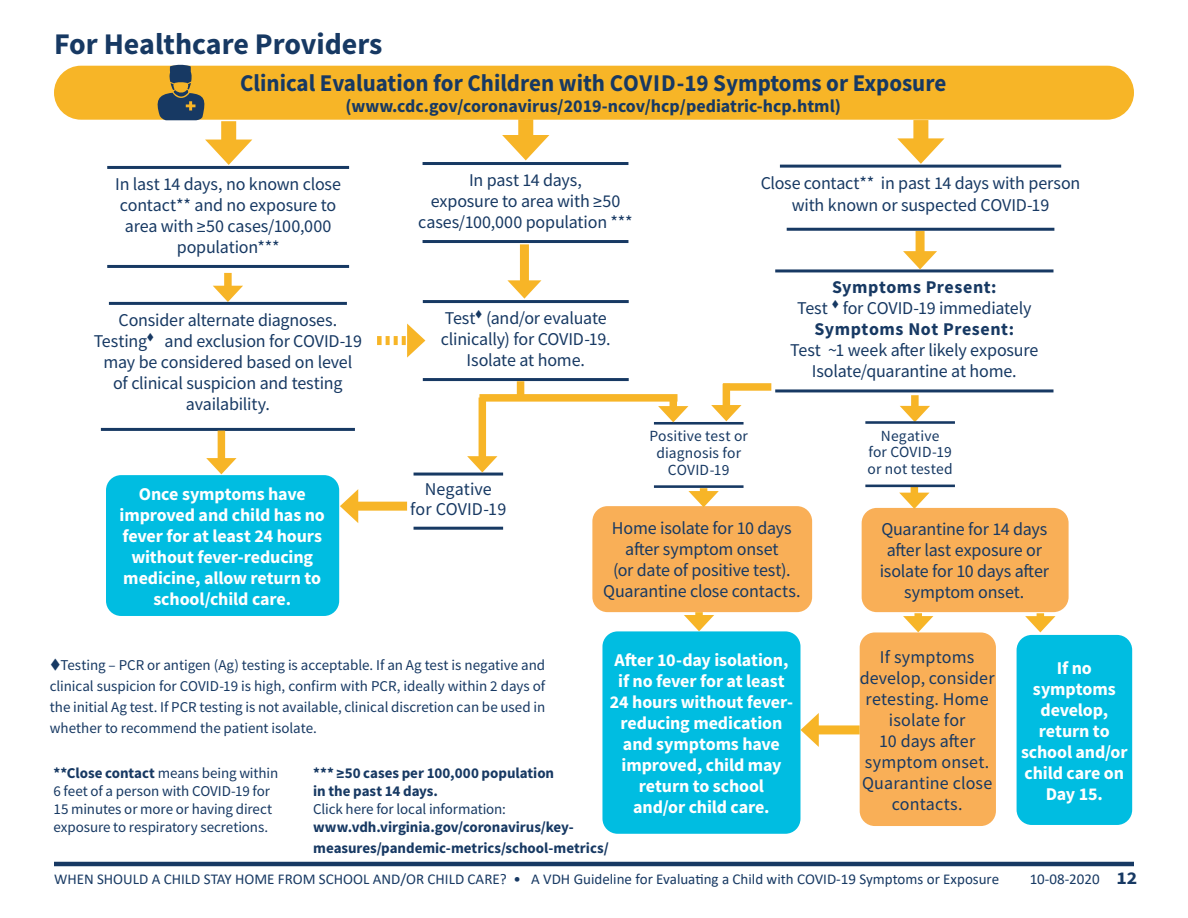
<style>
.page{position:relative;width:1188px;height:918px;background:#fff}
.page>*{position:absolute;margin:0;border:0;box-sizing:border-box;transform-origin:0 0}
.t1{font:700 30px "Source Sans Pro";color:#173963}
.t2{font:700 24px "Source Sans Pro";color:#173963;scale:.96 1}
.t3{font:18px/21px "Source Sans Pro";letter-spacing:-.01em;color:#173963;text-align:center}
.t4{font:700 18px/21px "Source Sans Pro";letter-spacing:-.005em;color:#fff;text-align:center}
.t5{font:18px/21px "Source Sans Variable";letter-spacing:.035em;color:#173963;text-align:center}
.t6{font:700 18px "Source Sans Pro";color:#173963}
.t7{font:18px "Source Sans Variable";letter-spacing:.075em;color:#173963}
.t8{font:15.45px/16.8px "Source Sans Pro";letter-spacing:.01em;color:#173963;text-align:center}
.t9{font:15px/21px "Source Sans Pro";letter-spacing:-.005em;color:#173963;text-align:justify}
.t10{font:15px "Calibri";color:#173963}
.t11{font:700 15px/18px "Source Sans Pro";letter-spacing:-.005em;color:#173963}
.s1{font-weight:700}
.s2{font-family:"Source Sans Variable";font-size:18px}
</style>
<div class="page">
<hr style="left:54px;top:862px;width:1080px;height:4px;background:#173963">
<div style="left:592px;top:506px;width:220px;height:106px;background:#f9af57;border-radius:15px"></div>
<div style="left:862px;top:508px;width:207px;height:104px;background:#f9af57;border-radius:15px"></div>
<hr style="left:775px;top:269px;width:279px;height:3px;background:#173963">
<hr style="left:775px;top:389px;width:279px;height:3px;background:#173963">
<hr style="left:107px;top:166px;width:242px;height:3px;background:#173963">
<hr style="left:107px;top:265px;width:242px;height:3px;background:#173963">
<hr style="left:780px;top:165px;width:281px;height:3px;background:#173963">
<hr style="left:787px;top:228px;width:267px;height:3px;background:#173963">
<hr style="left:423px;top:162px;width:205px;height:3px;background:#173963">
<hr style="left:423px;top:240px;width:205px;height:3px;background:#173963">
<hr style="left:423px;top:300px;width:206px;height:3px;background:#173963">
<hr style="left:423px;top:378px;width:206px;height:3px;background:#173963">
<hr style="left:109px;top:302px;width:238px;height:3px;background:#173963">
<hr style="left:101px;top:428px;width:254px;height:3px;background:#173963">
<div style="left:106px;top:475px;width:233px;height:141px;background:#00bde1;border-radius:15px"></div>
<div style="left:602px;top:631px;width:198px;height:203px;background:#00bde1;border-radius:15px"></div>
<div style="left:860px;top:632px;width:136px;height:194px;background:#f9af57;border-radius:15px"></div>
<div style="left:1017px;top:635px;width:115px;height:190px;background:#00bde1;border-radius:15px"></div>
<div style="left:518px;top:119px;width:15px;height:26px;background:#f7b527"></div>
<svg style="left:502px;top:135px;width:47px;height:25px"></svg>
<div style="left:224px;top:273px;width:8px;height:19px;background:#f7b527"></div>
<svg style="left:213px;top:286px;width:30px;height:16px"></svg>
<div style="left:916px;top:231px;width:9px;height:27px;background:#f7b527"></div>
<svg style="left:903px;top:251px;width:34px;height:18px"></svg>
<div style="left:911px;top:395px;width:8px;height:17px;background:#f7b527"></div>
<svg style="left:900px;top:406px;width:30px;height:15px"></svg>
<div style="left:695px;top:612px;width:8px;height:9px;background:#f7b527"></div>
<svg style="left:684px;top:615px;width:30px;height:16px"></svg>
<div style="left:914px;top:613px;width:8px;height:9px;background:#f7b527"></div>
<svg style="left:903px;top:616px;width:30px;height:16px"></svg>
<div style="left:1037px;top:613px;width:7px;height:9px;background:#f7b527"></div>
<svg style="left:1025px;top:616px;width:31px;height:16px"></svg>
<div style="left:911px;top:487px;width:7px;height:12px;background:#f7b527"></div>
<svg style="left:899px;top:493px;width:31px;height:16px"></svg>
<div style="left:218px;top:431px;width:7px;height:33px;background:#f7b527"></div>
<svg style="left:206px;top:458px;width:31px;height:16px"></svg>
<div style="left:520px;top:244px;width:9px;height:44px;background:#f7b527"></div>
<svg style="left:507px;top:280px;width:34px;height:19px"></svg>
<div style="left:221px;top:121px;width:15px;height:28px;background:#f7b527"></div>
<svg style="left:205px;top:140px;width:47px;height:25px"></svg>
<div style="left:913px;top:120px;width:15px;height:28px;background:#f7b527"></div>
<svg style="left:897px;top:138px;width:48px;height:26px"></svg>
<div style="left:54px;top:66px;width:1080px;height:54px;background:#f7b527;border-radius:27px"></div>
<hr style="left:414px;top:473px;width:89px;height:3px;background:#173963">
<hr style="left:414px;top:527px;width:89px;height:3px;background:#173963">
<div style="left:377px;top:336px;width:5px;height:9px;background:#f7b527"></div>
<svg style="left:385px;top:324px;width:40px;height:34px"></svg>
<div style="left:351px;top:502px;width:56px;height:9px;background:#f7b527"></div>
<svg style="left:340px;top:489px;width:18px;height:34px"></svg>
<div style="left:812px;top:725px;width:48px;height:9px;background:#f7b527"></div>
<svg style="left:800px;top:713px;width:19px;height:34px"></svg>
<svg style="left:155px;top:64px;width:51px;height:56px"></svg>
<hr style="left:865px;top:421px;width:90px;height:3px;background:#173963">
<hr style="left:865px;top:485px;width:90px;height:2px;background:#173963">
<div style="left:517px;top:381px;width:7px;height:17px;background:#f7b527"></div>
<hr style="left:654px;top:422px;width:90px;height:3px;background:#173963">
<hr style="left:654px;top:485px;width:90px;height:3px;background:#173963">
<div style="left:670px;top:395px;width:7px;height:17px;background:#f7b527"></div>
<svg style="left:658px;top:406px;width:30px;height:16px"></svg>
<div style="left:479px;top:398px;width:7px;height:64px;background:#f7b527"></div>
<svg style="left:467px;top:456px;width:30px;height:16px"></svg>
<div style="left:479px;top:394px;width:198px;height:8px;background:#f7b527"></div>
<div style="left:723px;top:384px;width:7px;height:27px;background:#f7b527"></div>
<svg style="left:711px;top:405px;width:31px;height:16px"></svg>
<div style="left:723px;top:383px;width:48px;height:8px;background:#f7b527"></div>
<div style="left:700px;top:488px;width:7px;height:9px;background:#f7b527"></div>
<svg style="left:688px;top:491px;width:31px;height:16px"></svg>
<h1 class="t1" style="left:54px;top:24px;width:330px">For Healthcare Providers</h1>
<h2 class="t2" style="left:240px;top:67px;width:737px">Clinical Evaluation for Children with COVID-19 Symptoms or Exposure</h2>
<p class="t6" style="left:345px;top:94px;width:497px">(www.cdc.gov/coronavirus/2019-ncov/hcp/pediatric-hcp.html)</p>
<p class="t3" style="left:418px;top:169px;width:216px">In past 14 days,<br>exposure to area with ≥50 cases/100,000 population ***</p>
<p class="t3" style="left:115px;top:173px;width:227px">In last 14 days, no known close contact** and no exposure to area with ≥50 cases/100,000 population***</p>
<p class="t3" style="left:761px;top:172px;width:321px;line-height:21.6px">Close contact** in past 14 days with person with known or suspected COVID-19</p>
<p class="t3" style="left:94px;top:309px;width:270px">Consider alternate diagnoses.<br>Testing▼ and exclusion for COVID-19 may be considered based on level<br>of clinical suspicion and testing availability.</p>
<p class="t4" style="left:120px;top:483px;width:207px">Once symptoms have improved and child has no fever for at least 24 hours without fever-reducing medicine, allow return to school/child care.</p>
<p class="t3" style="left:441px;top:307px;width:171px">Test▼ (and/or evaluate clinically) for COVID-19.<br>Isolate at home.</p>
<p class="t3" style="left:410px;top:479px;width:98px;line-height:19.5px">Negative<br>for COVID-19</p>
<p class="t8" style="left:649px;top:428px;width:100px">Positive test or diagnosis for<br>COVID-19</p>
<p class="t7" style="left:832px;top:277px;width:165px">Symptoms Present:</p>
<p class="t3" style="left:797px;top:298px;width:236px">Test ▼ for COVID-19 immediately</p>
<p class="t7" style="left:815px;top:319px;width:199px">Symptoms Not Present:</p>
<p class="t3" style="left:790px;top:340px;width:250px">Test ~1 week after likely exposure<br>Isolate/quarantine at home.</p>
<p class="t8" style="left:868px;top:427px;width:87px">Negative<br>for COVID-19 or not tested</p>
<p class="t3" style="left:603px;top:518px;width:199px">Home isolate for 10 days after symptom onset<br>(or date of positive test).<br>Quarantine close contacts.</p>
<p class="t3" style="left:880px;top:519px;width:171px">Quarantine for 14 days after last exposure or isolate for 10 days after symptom onset.</p>
<p class="t4" style="left:610px;top:649px;width:185px">After 10-day isolation, if no fever for at least<br>24 hours without fever&shy;reducing medication and symptoms have improved, child may return to school<br>and/or child care.</p>
<p class="t5" style="left:860px;top:646px;width:136px">If symptoms develop, consider retesting. Home isolate for<br>10 days after symptom onset.<br>Quarantine close contacts.</p>
<p class="t4" style="left:1021px;top:657px;width:108px">If no symptoms develop, return to school and/or child care on<br>Day 15.</p>
<p class="t9" style="left:50px;top:655px;width:497px">▼Testing – PCR or antigen (Ag) testing is acceptable. If an Ag test is negative and clinical suspicion for COVID-19 is high, confirm with PCR, ideally within 2 days of the initial Ag test. If PCR testing is not available, clinical discretion can be used in whether to recommend the patient isolate.</p>
<p class="t9" style="left:53px;top:764px;width:226px;line-height:18px;text-align:left"><span class="s1">**Close contact</span> means being within 6 feet of a person with COVID-19 for 15 minutes or more or having direct exposure to respiratory secretions.</p>
<p class="t11" style="left:313px;top:764px;width:242px">*** ≥50 cases per 100,000 population in the past 14 days.</p>
<p class="t9" style="left:313px;top:798px;width:194px">Click here for local information:</p>
<p class="t11" style="left:313px;top:816px;width:297px;line-height:21px">www.vdh.virginia.gov/coronavirus/key&shy;measures/pandemic-metrics/school-metrics/</p>
<p class="t10" style="left:54px;top:868px;width:947px">WHEN SHOULD A CHILD STAY HOME FROM SCHOOL AND/OR CHILD CARE? • A VDH Guideline for Evaluating a Child with COVID-19 Symptoms or Exposure</p>
<p class="t10" style="left:1030px;top:868px;width:108px">10-08-2020 <span class="s2">12</span></p>
</div>
